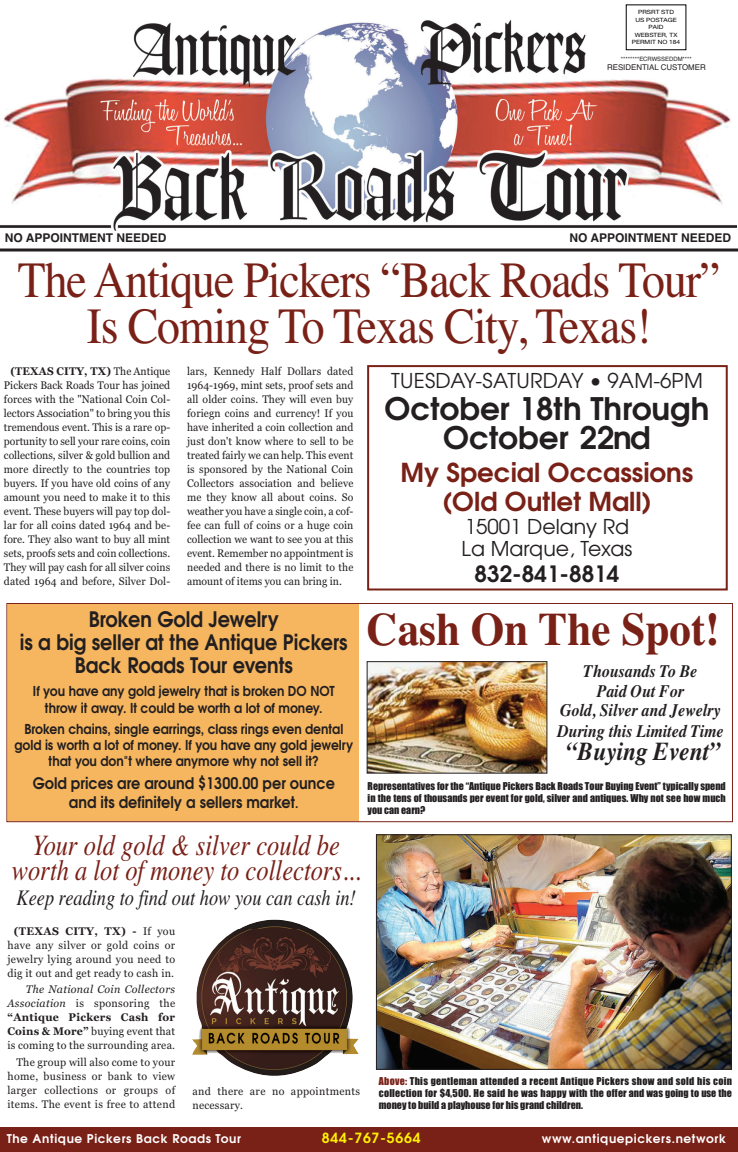
<style>
.page{position:relative;width:738px;height:1152px;background:#fff}
.page>*{position:absolute;margin:0;border:0;box-sizing:border-box;transform-origin:0 0}
.t1{font:50.7px/46.1px "Times";letter-spacing:-.025em;color:#792017;text-align:center;scale:.91 1}
.t2{font:700 46.3px "Times";color:#792017;scale:.93 1}
.t3{font:700 31px/29px "Te X Gyre Adventor";color:#231f20;text-align:center}
.t4{font:italic 29.5px/24.6px "Times";color:#792017;text-align:center;scale:.83 1}
.t5{font:700 26px/29px "Te X Gyre Adventor";color:#792017;text-align:center}
.t6{font:italic 700 25.9px "Times";color:#231f20;scale:.9 1}
.t7{font:700 22.4px "Te X Gyre Adventor";color:#231f20}
.t8{font:italic 22.2px "Times";color:#231f20;scale:.83 1}
.t9{font:700 21.3px/23.2px "Te X Gyre Adventor";color:#231f20;text-align:center;scale:.9 1}
.t10{font:20.4px/22.4px "Te X Gyre Adventor";color:#231f20}
.t11{font:italic 700 17.6px/19.8px "Times";color:#231f20;text-align:center;scale:.9 1}
.t12{font:700 15.9px/19.1px "Te X Gyre Adventor";color:#231f20;text-align:center;scale:.9 1}
.t13{font:700 14px "Te X Gyre Adventor";letter-spacing:.05em;color:#fff101}
.t14{font:700 13.6px/16.4px "Te X Gyre Adventor";color:#231f20;text-align:center;scale:.9 1}
.t15{font:700 12px "Te X Gyre Adventor";letter-spacing:.05em;color:#fff}
.t16{font:700 12px "Helvetica";color:#231f20}
.t17{font:11px/14px "Georgia";letter-spacing:.01em;color:#231f20;text-align:center;scale:.95 1}
.t18{font:11px/14px "Georgia";letter-spacing:.01em;color:#231f20;text-align:justify}
.t19{font:11px/14px "Georgia";letter-spacing:.03em;color:#231f20;text-align:center}
.t20{font:10px/12px "Impact";color:#231f20;text-align:justify}
.t21{font:7.9px "Helvetica+T42";color:#231f20}
.t22{font:5.9px "Helvetica+T42";color:#231f20}
.t23{font:5.8px/7.5px "Helvetica Neue+T42";color:#000;text-align:center;scale:1.13 1}
.s1{font-weight:700}
.s2{font-size:13.6px}
.s3{font-style:italic}
.s4{color:#792017}
</style>
<div class="page">
<img style="left:0;top:20px;width:737px;height:211px">
<div style="left:600px;top:0;width:116px;height:73px;background:#fff"></div>
<svg style="left:0;top:248px;width:738px;height:4px;background:#595657"></svg>
<img style="left:378px;top:837px;width:352px;height:231px">
<div style="left:376px;top:835px;width:356px;height:235px;border:1px solid #231f20"></div>
<div style="left:367px;top:365px;width:361px;height:226px;border:2px solid #792017"></div>
<img style="left:369px;top:663px;width:176px;height:109px">
<div style="left:367px;top:661px;width:180px;height:113px;border:1px solid #231f20"></div>
<div style="left:0;top:1127px;width:738px;height:25px;background:#792017"></div>
<div style="left:8px;top:604px;width:351px;height:217px;background:#f6b65f"></div>
<img style="left:239px;top:920px;width:71px;height:9px">
<img style="left:193px;top:929px;width:166px;height:147px">
<p class="t23" style="left:632px;top:9px;width:44px">PRSRT STD<br>US POSTAGE<br>PAID<br>WEBSTER, TX<br>PERMIT NO 184</p>
<p class="t22" style="left:621px;top:57px;width:72px">********ECRWSSEDDM****</p>
<p class="t21" style="left:607px;top:65px;width:100px">RESIDENTIAL CUSTOMER</p>
<p class="t16" style="left:5px;top:234px;width:163px">NO APPOINTMENT NEEDED</p>
<p class="t16" style="left:570px;top:233px;width:163px">NO APPOINTMENT NEEDED</p>
<h1 class="t1" style="left:18px;top:262px;width:774px">The Antique Pickers “Back Roads Tour”<br>Is Coming To Texas City, Texas!</h1>
<p class="t17" style="left:4px;top:365px;width:177px"><span class="s1">(TEXAS CITY, TX)</span> The Antique Pickers Back Roads Tour has joined forces with the "National Coin Col&shy;lectors Association" to bring you this tremendous event. This is a rare op&shy;portunity to sell your rare coins, coin collections, silver &amp; gold bullion and more directly to the countries top buyers. If you have old coins of any amount you need to make it to this event. These buyers will pay top dol&shy;lar for all coins dated 1964 and be&shy;fore. They also want to buy all mint sets, proofs sets and coin collections.<br>They will pay cash for all silver coins dated 1964 and before, Silver Dol-</p>
<p class="t17" style="left:187px;top:365px;width:177px;text-align:justify">lars, Kennedy Half Dollars dated 1964-1969, mint sets, proof sets and all older coins. They will even buy foriegn coins and currency! If you have inherited a coin collection and just don't know where to sell to be treated fairly we can help. This event is sponsored by the National Coin Collectors association and believe me they know all about coins. So weather you have a single coin, a cof&shy;fee can full of coins or a huge coin collection we want to see you at this event. Remember no appointment is needed and there is no limit to the amount of items you can bring in.</p>
<h3 class="t9" style="left:20px;top:610px;width:366px">Broken Gold Jewelry<br>is a big seller at the Antique Pickers<br>Back Roads Tour events</h3>
<p class="t14" style="left:33px;top:685px;width:337px">If you have any gold jewelry that is broken DO NOT throw it away. It could be worth a lot of money.</p>
<p class="t14" style="left:14px;top:722px;width:378px">Broken chains, single earrings, class rings even dental gold is worth a lot of money. If you have any gold jewelry that you don"t where anymore why not sell it?</p>
<h3 class="t12" style="left:33px;top:775px;width:337px">Gold prices are around $1300.00 per ounce and its definitely a sellers market<span class="s2">.</span></h3>
<h3 class="t10" style="left:391px;top:370px;width:313px">TUESDAY-SATURDAY • 9AM-6PM</h3>
<h3 class="t3" style="left:385px;top:397px;width:326px">October 18th Through<br>October 22nd</h3>
<h3 class="t5" style="left:401px;top:461px;width:294px">My Special Occassions (Old Outlet Mall)</h3>
<h3 class="t10" style="left:462px;top:515px;width:172px">15001 Delany Rd<br>La Marque, Texas</h3>
<h3 class="t7" style="left:475px;top:566px;width:146px">832-841-8814</h3>
<h2 class="t2" style="left:367px;top:613px;width:382px">Cash On The Spot!</h2>
<h3 class="t11" style="left:557px;top:663px;width:186px">Thousands To Be<br>Paid Out For<br>Gold, Silver and Jewelry<br>During this Limited Time</h3>
<h3 class="t6" style="left:566px;top:742px;width:173px">“Buying Event”</h3>
<p class="t20" style="left:368px;top:781px;width:360px">Representatives for the “Antique Pickers Back Roads Tour Buying Event” typically spend in the tens of thousands per event for gold, silver and antiques. Why not see how much you can earn?</p>
<h3 class="t4" style="left:12px;top:836px;width:421px">Your old gold &amp; silver could be worth a lot of money to collectors...</h3>
<h3 class="t8" style="left:17px;top:889px;width:410px">Keep reading to find out how you can cash in!</h3>
<p class="t19" style="left:7px;top:925px;width:169px"><span class="s1">(TEXAS CITY, TX) -</span> If you have any silver or gold coins or jewelry lying around you need to dig it out and get ready to cash in.</p>
<p class="t18" style="left:7px;top:984px;width:169px;text-indent:18px"><span class="s3">The National Coin Collectors Association</span> is sponsoring the <span class="s1">“Antique Pickers Cash for Coins &amp; More”</span> buying event that is coming to the surrounding area.</p>
<p class="t18" style="left:7px;top:1056px;width:169px;text-indent:9px">The group will also come to your home, business or bank to view larger collections or groups of items. The event is free to attend</p>
<p class="t19" style="left:193px;top:1085px;width:169px;text-align:left">and there are no appointments necessary.</p>
<p class="t20" style="left:379px;top:1075px;width:355px"><span class="s4">Above:</span> This gentleman attended a recent Antique Pickers show and sold his coin collection for $4,500. He said he was happy with the offer and was going to use the money to build a playhouse for his grand children.</p>
<p class="t15" style="left:7px;top:1135px;width:236px">The Antique Pickers Back Roads Tour</p>
<p class="t13" style="left:322px;top:1133px;width:100px">844-767-5664</p>
<p class="t15" style="left:542px;top:1135px;width:186px">www.antiquepickers.network</p>
</div>
